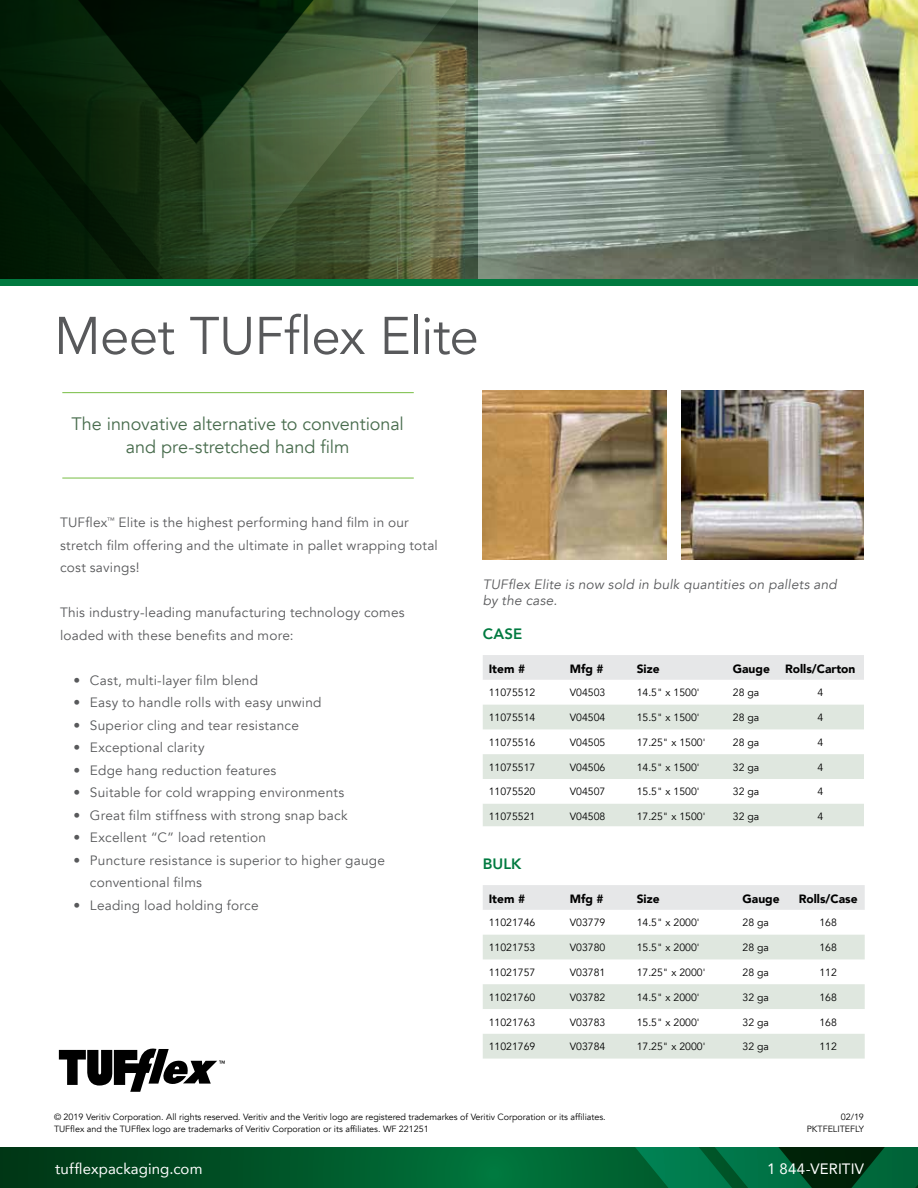
<style>
.page{position:relative;width:918px;height:1188px;background:#fff}
.page>*{position:absolute;margin:0;border:0;box-sizing:border-box;transform-origin:0 0}
.t1{font:52.5px "Avenir";letter-spacing:-.01em;color:#58595b}
.t2{font:18px/22.6px "Avenir";letter-spacing:-.005em;color:#486c4d;text-align:center}
.t3{font:15px "Avenir";letter-spacing:.01em;color:#fff}
.t4{font:800 15px "Avenir";letter-spacing:.005em;color:#007a40}
.t5{font:13.5px/22.5px "Avenir";letter-spacing:.015em;color:#58595b}
.t6{font:italic 13.5px/16.2px "Avenir";letter-spacing:.015em;color:#58595b}
.t7{font:900 12px "Avenir";color:#000}
.t8{font:10.5px "Avenir";color:#000}
.t9{font:9px/12px "Avenir";letter-spacing:-.005em;color:#000}
</style>
<div class="page">
<svg style="left:478px;top:0;width:432px;height:279px;background:#889485"></svg>
<svg style="left:0;top:1147px;width:628px;height:41px;background:#00582a"></svg>
<svg style="left:628px;top:1147px;width:290px;height:41px;background:#005a32"></svg>
<hr style="left:62px;top:392px;width:352px;height:1px;background:#77bd43">
<hr style="left:62px;top:478px;width:352px;height:1px;background:#77bd43">
<svg style="left:0;top:0;width:478px;height:279px;background:#364a2c"></svg>
<svg style="left:57px;top:0;width:278px;height:144px;background:#172f16"></svg>
<div style="left:0;top:279px;width:918px;height:7px;background:#007a40"></div>
<svg style="left:59px;top:1048px;width:166px;height:44px"></svg>
<img style="left:483px;top:391px;width:183px;height:168px">
<svg style="left:483px;top:655px;width:381px;height:50px"></svg>
<svg style="left:483px;top:705px;width:381px;height:121px;fill:#dfe7df"></svg>
<svg style="left:483px;top:885px;width:382px;height:50px"></svg>
<svg style="left:483px;top:935px;width:382px;height:124px;fill:#dfe7df"></svg>
<img style="left:681px;top:391px;width:183px;height:168px">
<h1 class="t1" style="left:54px;top:305px;width:426px">Meet TUFflex Elite</h1>
<h2 class="t2" style="left:71px;top:413px;width:334px">The innovative alternative to conventional and pre-stretched hand film</h2>
<p class="t5" style="left:60px;top:512px;width:379px">TUFflex<sup>™</sup> Elite is the highest performing hand film in our stretch film offering and the ultimate in pallet wrapping total cost savings!</p>
<p class="t5" style="left:60px;top:602px;width:346px">This industry-leading manufacturing technology comes loaded with these benefits and more:</p>
<p class="t5" style="left:73px;top:669px;width:186px">• Cast, multi-layer film blend</p>
<p class="t5" style="left:73px;top:692px;width:250px">• Easy to handle rolls with easy unwind</p>
<p class="t5" style="left:73px;top:714px;width:227px">• Superior cling and tear resistance</p>
<p class="t5" style="left:73px;top:737px;width:133px">• Exceptional clarity</p>
<p class="t5" style="left:73px;top:759px;width:204px">• Edge hang reduction features</p>
<p class="t5" style="left:73px;top:782px;width:272px">• Suitable for cold wrapping environments</p>
<p class="t5" style="left:73px;top:804px;width:276px">• Great film stiffness with strong snap back</p>
<p class="t5" style="left:73px;top:827px;width:194px">• Excellent “C” load retention</p>
<p class="t5" style="left:90px;top:849px;width:297px;text-indent:-16px">• Puncture resistance is superior to higher gauge conventional films</p>
<p class="t5" style="left:73px;top:894px;width:187px">• Leading load holding force</p>
<p class="t6" style="left:483px;top:577px;width:356px">TUFflex Elite is now sold in bulk quantities on pallets and by the case.</p>
<p class="t4" style="left:483px;top:623px;width:41px">CASE</p>
<p class="t7" style="left:489px;top:659px;width:38px">Item #</p>
<p class="t7" style="left:570px;top:659px;width:35px">Mfg #</p>
<p class="t7" style="left:637px;top:659px;width:24px">Size</p>
<p class="t7" style="left:733px;top:659px;width:39px">Gauge</p>
<p class="t7" style="left:785px;top:659px;width:72px">Rolls/Carton</p>
<p class="t8" style="left:489px;top:686px;width:48px">11075512</p>
<p class="t8" style="left:570px;top:686px;width:37px">V04503</p>
<p class="t8" style="left:637px;top:686px;width:64px">14.5" x 1500'</p>
<p class="t8" style="left:733px;top:686px;width:28px">28 ga</p>
<p class="t8" style="left:817px;top:686px;width:7px">4</p>
<p class="t8" style="left:489px;top:711px;width:48px">11075514</p>
<p class="t8" style="left:570px;top:711px;width:37px">V04504</p>
<p class="t8" style="left:637px;top:711px;width:64px">15.5" x 1500'</p>
<p class="t8" style="left:733px;top:711px;width:28px">28 ga</p>
<p class="t8" style="left:817px;top:711px;width:7px">4</p>
<p class="t8" style="left:489px;top:736px;width:48px">11075516</p>
<p class="t8" style="left:570px;top:736px;width:37px">V04505</p>
<p class="t8" style="left:637px;top:736px;width:70px">17.25" x 1500'</p>
<p class="t8" style="left:733px;top:736px;width:28px">28 ga</p>
<p class="t8" style="left:817px;top:736px;width:7px">4</p>
<p class="t8" style="left:489px;top:761px;width:48px">11075517</p>
<p class="t8" style="left:570px;top:761px;width:37px">V04506</p>
<p class="t8" style="left:637px;top:761px;width:64px">14.5" x 1500'</p>
<p class="t8" style="left:733px;top:761px;width:28px">32 ga</p>
<p class="t8" style="left:817px;top:761px;width:7px">4</p>
<p class="t8" style="left:489px;top:786px;width:48px">11075520</p>
<p class="t8" style="left:570px;top:786px;width:37px">V04507</p>
<p class="t8" style="left:637px;top:786px;width:64px">15.5" x 1500'</p>
<p class="t8" style="left:733px;top:786px;width:28px">32 ga</p>
<p class="t8" style="left:817px;top:786px;width:7px">4</p>
<p class="t8" style="left:489px;top:810px;width:48px">11075521</p>
<p class="t8" style="left:570px;top:810px;width:37px">V04508</p>
<p class="t8" style="left:637px;top:810px;width:70px">17.25" x 1500'</p>
<p class="t8" style="left:733px;top:810px;width:28px">32 ga</p>
<p class="t8" style="left:817px;top:810px;width:7px">4</p>
<p class="t4" style="left:483px;top:852px;width:40px">BULK</p>
<p class="t7" style="left:489px;top:889px;width:38px">Item #</p>
<p class="t7" style="left:570px;top:889px;width:35px">Mfg #</p>
<p class="t7" style="left:637px;top:889px;width:24px">Size</p>
<p class="t7" style="left:743px;top:889px;width:39px">Gauge</p>
<p class="t7" style="left:799px;top:889px;width:60px">Rolls/Case</p>
<p class="t8" style="left:489px;top:917px;width:48px">11021746</p>
<p class="t8" style="left:570px;top:917px;width:37px">V03779</p>
<p class="t8" style="left:637px;top:917px;width:64px">14.5" x 2000'</p>
<p class="t8" style="left:743px;top:917px;width:28px">28 ga</p>
<p class="t8" style="left:819px;top:917px;width:19px">168</p>
<p class="t8" style="left:489px;top:941px;width:48px">11021753</p>
<p class="t8" style="left:570px;top:941px;width:37px">V03780</p>
<p class="t8" style="left:637px;top:941px;width:64px">15.5" x 2000'</p>
<p class="t8" style="left:743px;top:941px;width:28px">28 ga</p>
<p class="t8" style="left:819px;top:941px;width:19px">168</p>
<p class="t8" style="left:489px;top:966px;width:48px">11021757</p>
<p class="t8" style="left:570px;top:966px;width:37px">V03781</p>
<p class="t8" style="left:637px;top:966px;width:70px">17.25" x 2000'</p>
<p class="t8" style="left:743px;top:966px;width:28px">28 ga</p>
<p class="t8" style="left:819px;top:966px;width:19px">112</p>
<p class="t8" style="left:489px;top:991px;width:48px">11021760</p>
<p class="t8" style="left:570px;top:991px;width:37px">V03782</p>
<p class="t8" style="left:637px;top:991px;width:64px">14.5" x 2000'</p>
<p class="t8" style="left:743px;top:991px;width:28px">32 ga</p>
<p class="t8" style="left:819px;top:991px;width:19px">168</p>
<p class="t8" style="left:489px;top:1016px;width:48px">11021763</p>
<p class="t8" style="left:570px;top:1016px;width:37px">V03783</p>
<p class="t8" style="left:637px;top:1016px;width:64px">15.5" x 2000'</p>
<p class="t8" style="left:743px;top:1016px;width:28px">32 ga</p>
<p class="t8" style="left:819px;top:1016px;width:19px">168</p>
<p class="t8" style="left:489px;top:1040px;width:48px">11021769</p>
<p class="t8" style="left:570px;top:1040px;width:37px">V03784</p>
<p class="t8" style="left:637px;top:1040px;width:70px">17.25" x 2000'</p>
<p class="t8" style="left:743px;top:1040px;width:28px">32 ga</p>
<p class="t8" style="left:819px;top:1040px;width:19px">112</p>
<p class="t9" style="left:54px;top:1111px;width:553px">© 2019 Veritiv Corporation. All rights reserved. Veritiv and the Veritiv logo are registered trademarkes of Veritiv Corporation or its affiliates.<br>TUFflex and the TUFflex logo are trademarks of Veritiv Corporation or its affiliates. WF 221251</p>
<p class="t9" style="left:807px;top:1111px;width:59px;text-align:right">02/19<br>PKTFELITEFLY</p>
<p class="t3" style="left:55px;top:1157px;width:149px">tufflexpackaging.com</p>
<p class="t3" style="left:767px;top:1157px;width:98px">1 844-VERITIV</p>
</div>
